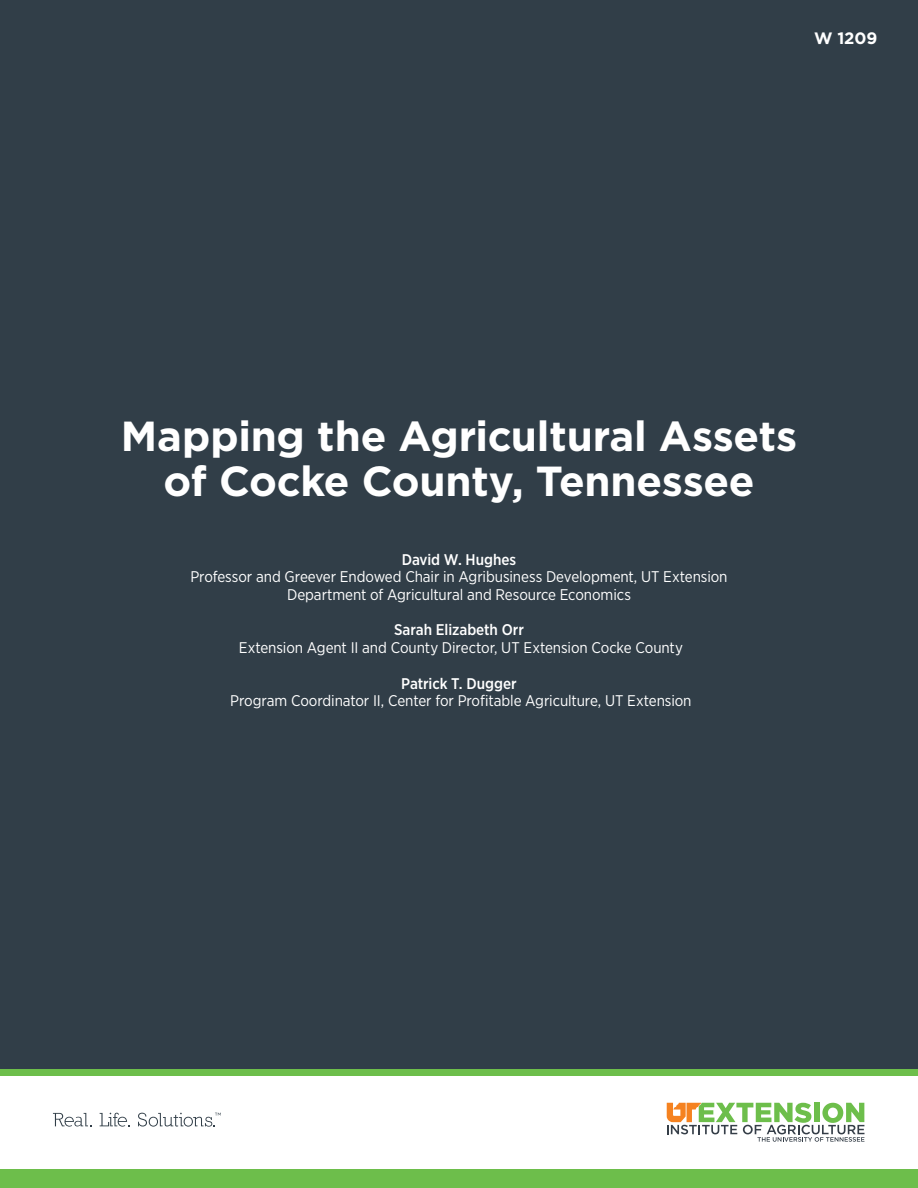
<style>
.page{position:relative;width:918px;height:1188px;background:#313e48}
.page>*{position:absolute;margin:0;border:0;box-sizing:border-box;transform-origin:0 0}
.t1{font:700 42px/45px "Gotham";letter-spacing:-.005em;color:#fff;text-align:center}
.PB_Number{font:700 16.5px "Gotham";color:#fff}
.t2{font:15.45px "Gotham Narrow";letter-spacing:-.005em;color:#fff}
.t3{font:500 15.45px "Gotham Narrow";letter-spacing:-.005em;color:#fff}
</style>
<div class="page">
<div style="left:0;top:1073px;width:918px;height:106px;background:#fff"></div>
<div style="left:0;top:1170px;width:918px;height:18px;background:#6dbe4b"></div>
<div style="left:0;top:1069px;width:918px;height:6px;background:#6dbe4b"></div>
<svg style="left:53px;top:1113px;width:38px;height:14px"></svg>
<svg style="left:100px;top:1113px;width:30px;height:14px"></svg>
<svg style="left:667px;top:1103px;width:197px;height:39px"></svg>
<svg style="left:138px;top:1113px;width:83px;height:14px"></svg>
<p class="PB_Number" style="left:814px;top:28px;width:65px">W 1209</p>
<p class="t1" style="left:121px;top:413px;width:678px">Mapping the Agricultural Assets of Cocke County, Tennessee</p>
<p class="t3" style="left:402px;top:549px;width:116px">David W. Hughes</p>
<p class="t2" style="left:190px;top:567px;width:539px">Professor and Greever Endowed Chair in Agribusiness Development, UT Extension</p>
<p class="t2" style="left:287px;top:585px;width:345px">Department of Agricultural and Resource Economics</p>
<p class="t3" style="left:394px;top:620px;width:131px">Sarah Elizabeth Orr</p>
<p class="t2" style="left:239px;top:638px;width:446px">Extension Agent II and County Director, UT Extension Cocke County</p>
<p class="t3" style="left:401px;top:673px;width:117px">Patrick T. Dugger</p>
<p class="t2" style="left:230px;top:691px;width:463px">Program Coordinator II, Center for Profitable Agriculture, UT Extension</p>
</div>
